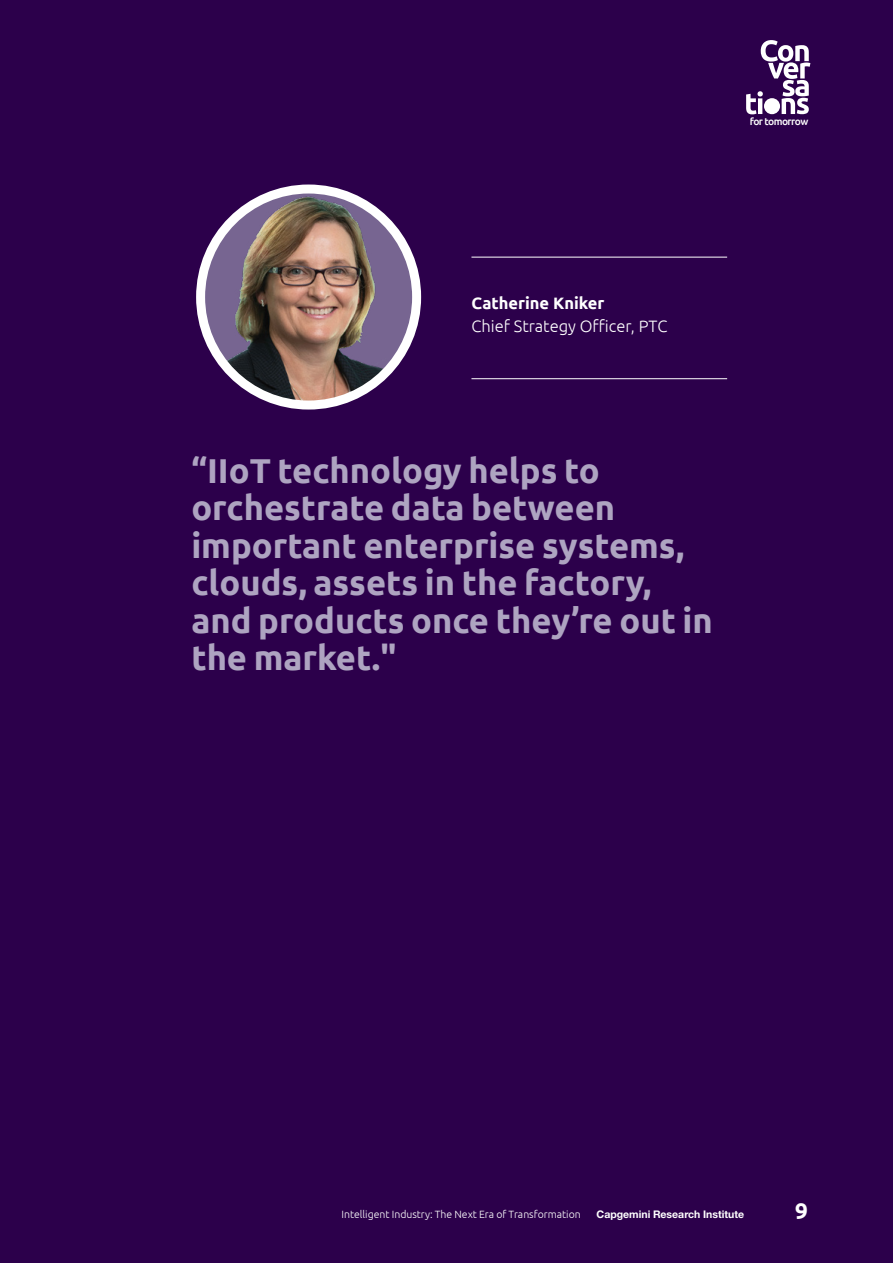
<style>
.page{position:relative;width:893px;height:1263px;background:#2c004b}
.page>*{position:absolute;margin:0;border:0;box-sizing:border-box;transform-origin:0 0}
.t1{font:700 34.5px/37.5px "Ubuntu";color:#aea4c1}
.t2{font:700 22.5px "Ubuntu";color:#fff}
.t3{font:300 16.5px "Ubuntu";color:#fff}
.t4{font:700 16.5px "Ubuntu";color:#fff}
.t5{font:300 10.5px "Ubuntu";color:#fff}
.t6{font:700 10.5px "Helvetica Neue LT Std";color:#fff}
.t7{font:500 10.2px "Ubuntu";letter-spacing:-.05em;color:#fff}
</style>
<div class="page">
<hr style="left:471px;top:378px;width:256px;height:1px;background:#fff">
<hr style="left:471px;top:257px;width:256px;height:1px;background:#fff">
<img style="left:201px;top:189px;width:216px;height:216px;border-radius:108px">
<div style="left:196px;top:185px;width:225px;height:225px;border:9px solid #fff;border-radius:50%"></div>
<svg style="left:746px;top:40px;width:64px;height:74px"></svg>
<div style="left:764px;top:98px;width:16px;height:16px;background:#fff;border-radius:50%"></div>
<p class="t7" style="left:750px;top:115px;width:60px">for tomorrow</p>
<p class="t4" style="left:471px;top:294px;width:135px">Catherine Kniker</p>
<p class="t3" style="left:471px;top:316px;width:197px">Chief Strategy Officer, PTC</p>
<p class="t1" style="left:191px;top:451px;width:523px">“IIoT technology helps to orchestrate data between important enterprise systems, clouds, assets in the factory, and products once they’re out in the market."</p>
<p class="t5" style="left:342px;top:1208px;width:241px">Intelligent Industry: The Next Era of Transformation</p>
<p class="t6" style="left:597px;top:1208px;width:149px">Capgemini Research Institute</p>
<p class="t2" style="left:795px;top:1197px;width:14px">9</p>
</div>
